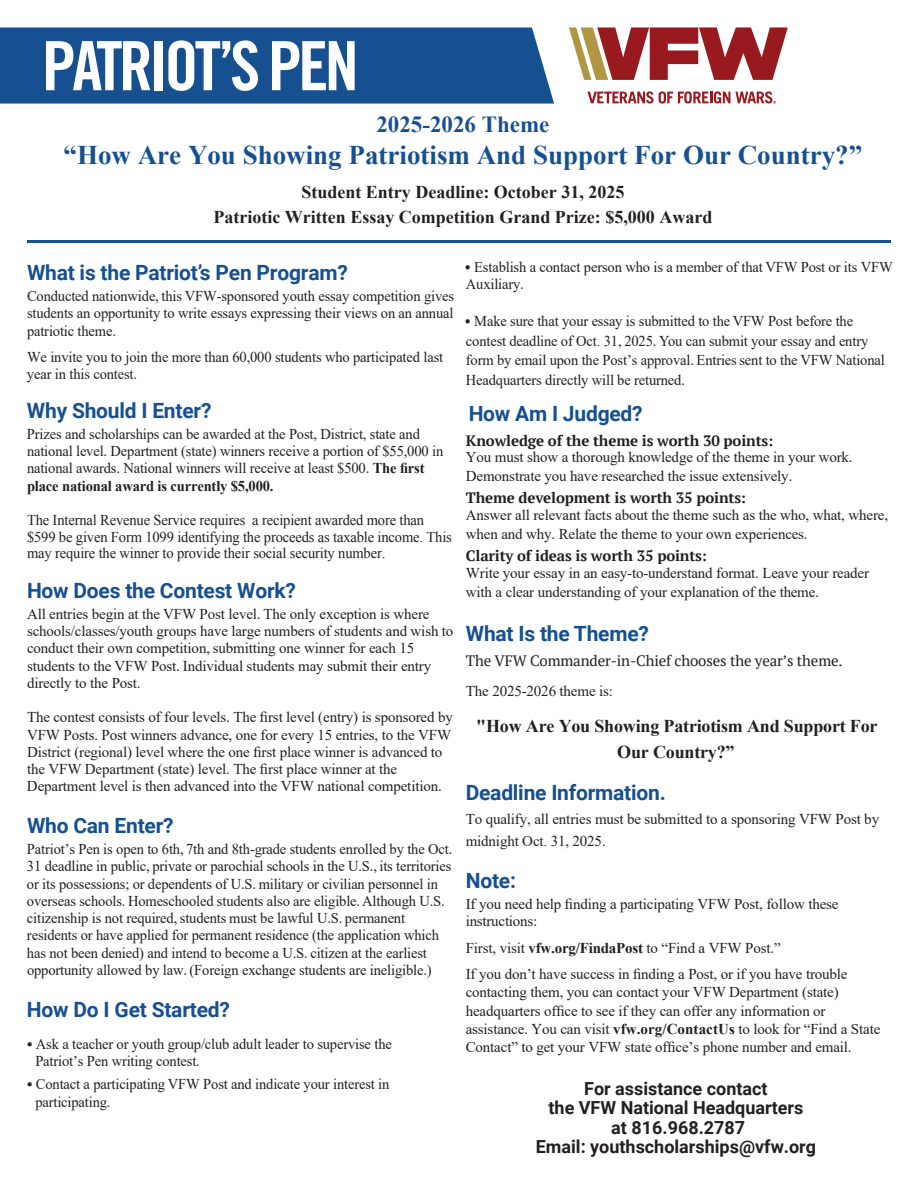
<style>
.page{position:relative;width:918px;height:1188px;background:#fff}
.page>*{position:absolute;margin:0;border:0;box-sizing:border-box;transform-origin:0 0}
.t1{font:68.1px "Trade Gothic LT Std Bd Cn 20";letter-spacing:-.055em;color:#fff}
.t2{font:700 27px "Times New Roman";color:#165090}
.t3{font:700 22.95px "Times New Roman";color:#165090}
.t4{font:700 21px "Roboto";letter-spacing:-.01em;color:#165090}
.t5{font:700 18px/24.8px "Times New Roman";color:#231f20;text-align:center}
.t6{font:700 18px/19.5px "Roboto";color:#231f20;text-align:center}
.t7{font:15px/17.2px "Times New Roman";letter-spacing:-.01em;color:#231f20}
.t8{font:700 15px "PT Serif";letter-spacing:-.01em;color:#231f20}
.t9{font:15px "PT Serif";letter-spacing:-.01em;color:#231f20}
.s1{font-weight:700}
.s2{font-family:"PT Serif"}
</style>
<div class="page">
<div style="left:0;top:27px;width:554px;height:77px;background:#165090"></div>
<svg style="left:569px;top:27px;width:219px;height:53px"></svg>
<svg style="left:587px;top:91px;width:189px;height:13px"></svg>
<hr style="left:27px;top:240px;width:864px;height:2px;background:#165090">
<h1 class="t1" style="left:42px;top:25px;width:318px">PATRIOT’S PEN</h1>
<h3 class="t3" style="left:376px;top:108px;width:175px">2025-2026 Theme</h3>
<h2 class="t2" style="left:64px;top:136px;width:800px">“How Are You Showing Patriotism And Support For Our Country?”</h2>
<p class="t5" style="left:213px;top:179px;width:500px">Student Entry Deadline: October 31, 2025<br>Patriotic Written Essay Competition Grand Prize: $5,000 Award</p>
<h3 class="t4" style="left:27px;top:258px;width:322px">What is the Patriot’s Pen Program?</h3>
<p class="t7" style="left:27px;top:287px;width:429px;text-align:justify">Conducted nationwide, this VFW-sponsored youth essay competition gives students an opportunity to write essays expressing their views on an annual patriotic theme.</p>
<p class="t7" style="left:27px;top:348px;width:418px">We invite you to join the more than 60,000 students who participated last year in this contest.</p>
<h3 class="t4" style="left:27px;top:396px;width:186px">Why Should I Enter?</h3>
<p class="t7" style="left:27px;top:425px;width:418px">Prizes and scholarships can be awarded at the Post, District, state and national level. Department (state) winners receive a portion of $55,000 in national awards. National winners will receive at least $500. <span class="s1">The first place national award is currently $5,000.</span></p>
<p class="t7" style="left:27px;top:512px;width:426px;line-height:16.5px">The Internal Revenue Service requires a recipient awarded more than $599 be given Form 1099 identifying the proceeds as taxable income. This may require the winner to provide their social security number.</p>
<h3 class="t4" style="left:27px;top:575px;width:270px">How Does the Contest Work?</h3>
<p class="t7" style="left:27px;top:605px;width:428px">All entries begin at the VFW Post level. The only exception is where schools/classes/youth groups have large numbers of students and wish to conduct their own competition, submitting one winner for each 15 students to the VFW Post. Individual students may submit their entry directly to the Post.</p>
<p class="t7" style="left:27px;top:708px;width:427px">The contest consists of four levels. The first level (entry) is sponsored by VFW Posts. Post winners advance, one for every 15 entries, to the VFW District (regional) level where the one first place winner is advanced to the VFW Department (state) level. The first place winner at the Department level is then advanced into the VFW national competition.</p>
<h3 class="t4" style="left:27px;top:811px;width:148px">Who Can Enter?</h3>
<p class="t7" style="left:27px;top:840px;width:427px">Patriot’s Pen is open to 6th, 7th and 8th-grade students enrolled by the Oct.<br>31 deadline in public, private or parochial schools in the U.S., its territories or its possessions; or dependents of U.S. military or civilian personnel in overseas schools. Homeschooled students also are eligible.Although U.S. citizenship is not required, students must be lawful U.S. permanent residents or have applied for permanent residence (the application which has not been denied) and intend to become a U.S. citizen at the earliest opportunity allowed by law. (Foreign exchange students are ineligible.)</p>
<h3 class="t4" style="left:27px;top:995px;width:204px">How Do I Get Started?</h3>
<p class="t7" style="left:35px;top:1035px;width:358px;text-indent:-9px"><span class="s2">•</span> Ask a teacher or youth group/club adult leader to supervise the<br>Patriot’s Pen writing contest.</p>
<p class="t7" style="left:35px;top:1075px;width:355px;text-indent:-9px"><span class="s2">•</span> Contact a participating VFW Post and indicate your interest in participating.</p>
<p class="t7" style="left:464px;top:258px;width:430px"><span class="s2">•</span> Establish a contact person who is a member of that VFW Post or its VFW<br>Auxiliary.</p>
<p class="t7" style="left:464px;top:311px;width:422px;line-height:19.6px"><span class="s2">•</span> Make sure that your essay is submitted to the VFW Post before the contest deadline of Oct. 31, 2025. You can submit your essay and entry form by email upon the Post’s approval. Entries sent to the VFW National Headquarters directly will be returned.</p>
<h3 class="t4" style="left:469px;top:398px;width:175px">How Am I Judged?</h3>
<p class="t8" style="left:466px;top:430px;width:309px">Knowledge of the theme is worth 30 points:</p>
<p class="t7" style="left:466px;top:447px;width:388px;line-height:19.2px">You must show a thorough knowledge of the theme in your work.<br>Demonstrate you have researched the issue extensively.</p>
<p class="t8" style="left:466px;top:488px;width:282px">Theme development is worth 35 points:</p>
<p class="t7" style="left:466px;top:505px;width:424px;line-height:19.2px">Answer all relevant facts about the theme such as the who, what, where, when and why. Relate the theme to your own experiences.</p>
<p class="t8" style="left:466px;top:546px;width:243px">Clarity of ideas is worth 35 points:</p>
<p class="t7" style="left:466px;top:562px;width:405px;line-height:19.2px">Write your essay in an easy-to-understand format. Leave your reader with a clear understanding of your explanation of the theme.</p>
<h3 class="t4" style="left:466px;top:619px;width:185px">What Is the Theme?</h3>
<p class="t9" style="left:466px;top:651px;width:378px">The VFW Commander-in-Chief chooses the year’s theme.</p>
<p class="t7" style="left:466px;top:681px;width:149px">The 2025-2026 theme is:</p>
<p class="t5" style="left:476px;top:712px;width:403px;line-height:26.2px">"How Are You Showing Patriotism And Support For<br>Our Country?”</p>
<h3 class="t4" style="left:466px;top:778px;width:202px">Deadline Information.</h3>
<p class="t7" style="left:466px;top:808px;width:415px;line-height:21px">To qualify, all entries must be submitted to a sponsoring VFW Post by midnight Oct. 31, 2025.</p>
<h3 class="t4" style="left:466px;top:866px;width:52px">Note:</h3>
<p class="t7" style="left:466px;top:895px;width:374px">If you need help finding a participating VFW Post, follow these instructions:</p>
<p class="t7" style="left:466px;top:934px;width:383px;line-height:26.4px">First, visit <span class="s1">vfw.org/FindaPost</span> to “Find a VFW Post.”<br>If you don’t have success in finding a Post, or if you have trouble</p>
<p class="t7" style="left:466px;top:983px;width:416px;line-height:18.1px">contacting them, you can contact your VFW Department (state) headquarters office to see if they can offer any information or assistance. You can visit <span class="s1">vfw.org/ContactUs</span> to look for “Find a State Contact” to get your VFW state office’s phone number and email.</p>
<p class="t6" style="left:536px;top:1078px;width:282px">For assistance contact<br>the VFW National Headquarters<br>at 816.968.2787<br>Email: youthscholarships@vfw.org</p>
</div>
